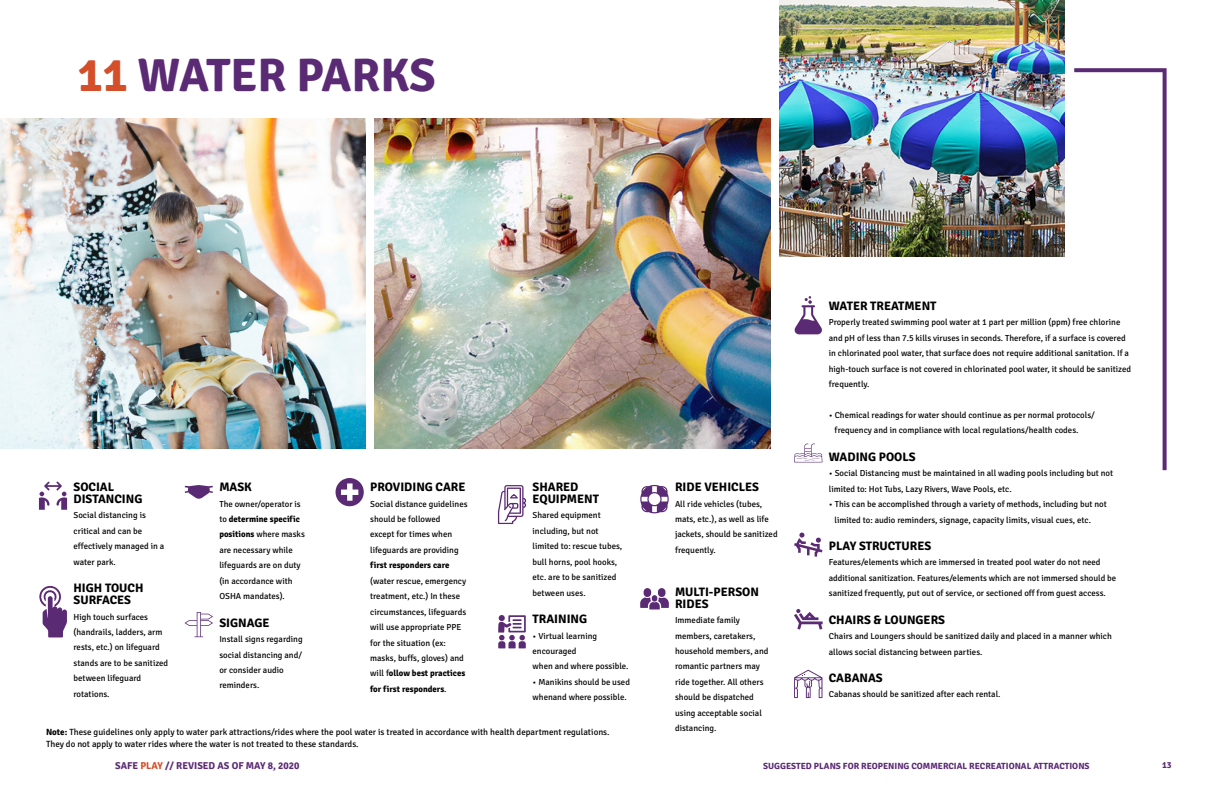
<style>
.page{position:relative;width:1224px;height:792px;background:#fff}
.page>*{position:absolute;margin:0;border:0;box-sizing:border-box;transform-origin:0 0}
.t1{font:700 47px "Signika";color:#5b2a74}
.t2{font:700 12.3px/11.9px "Signika";color:#000}
.t3{font:700 10px "Signika";color:#5b2a74}
.t4{font:9px/11.4px "Signika";color:#000}
.t5{font:700 9px "Signika";color:#5b2a74}
.t6{font:8.8px/15.4px "Signika";color:#000}
.t7{font:700 8.8px "Signika";color:#000}
.s1{color:#d34e29}
.s2{font-weight:700}
</style>
<div class="page">
<img style="left:780px;top:0;width:284px;height:256px">
<img style="left:374px;top:119px;width:397px;height:330px">
<img style="left:0;top:119px;width:365px;height:330px">
<svg style="left:1074px;top:68px;width:93px;height:403px"></svg>
<svg style="left:39px;top:482px;width:28px;height:28px"></svg>
<svg style="left:39px;top:586px;width:28px;height:51px"></svg>
<svg style="left:185px;top:485px;width:28px;height:14px"></svg>
<svg style="left:184px;top:612px;width:29px;height:25px"></svg>
<svg style="left:335px;top:478px;width:29px;height:29px"></svg>
<svg style="left:498px;top:485px;width:28px;height:39px"></svg>
<svg style="left:640px;top:485px;width:29px;height:28px"></svg>
<div style="left:644px;top:588px;width:7px;height:9px;background:#5b2a74;border-radius:4px"></div>
<div style="left:658px;top:588px;width:7px;height:9px;background:#5b2a74;border-radius:4px"></div>
<svg style="left:640px;top:595px;width:29px;height:14px"></svg>
<svg style="left:794px;top:296px;width:28px;height:38px"></svg>
<svg style="left:794px;top:443px;width:28px;height:19px"></svg>
<svg style="left:794px;top:533px;width:28px;height:24px"></svg>
<svg style="left:794px;top:609px;width:29px;height:21px"></svg>
<svg style="left:794px;top:670px;width:28px;height:28px"></svg>
<svg style="left:498px;top:615px;width:28px;height:33px"></svg>
<h1 class="t1" style="left:78px;top:47px;width:359px"><span class="s1">11</span> WATER PARKS</h1>
<h2 class="t2" style="left:74px;top:481px;width:70px">SOCIAL<br>DISTANCING</h2>
<p class="t6" style="left:74px;top:508px;width:92px">Social distancing is critical and can be effectively managed in a water park.</p>
<h2 class="t2" style="left:74px;top:582px;width:71px">HIGH TOUCH<br>SURFACES</h2>
<p class="t6" style="left:74px;top:609px;width:96px">High touch surfaces (handrails, ladders, arm rests, etc.) on lifeguard stands are to be sanitized between lifeguard rotations.</p>
<h2 class="t2" style="left:219px;top:481px;width:34px">MASK</h2>
<p class="t6" style="left:219px;top:496px;width:87px">The owner/operator is to <span class="s2">determine specific positions</span> where masks are necessary while lifeguards are on duty (in accordance with<br>OSHA mandates).</p>
<h2 class="t2" style="left:219px;top:617px;width:52px">SIGNAGE</h2>
<p class="t6" style="left:219px;top:632px;width:85px">Install signs regarding social distancing and/ or consider audio reminders.</p>
<h2 class="t2" style="left:370px;top:481px;width:97px">PROVIDING CARE</h2>
<p class="t6" style="left:370px;top:496px;width:99px">Social distance guidelines should be followed<br>except for times when lifeguards are providing</p>
<p class="t7" style="left:370px;top:560px;width:81px">first responders care</p>
<p class="t6" style="left:370px;top:573px;width:98px">(water rescue, emergency treatment, etc.) In these circumstances, lifeguards will use appropriate PPE for the situation (ex: masks, buffs, gloves) and will f<span class="s2">ollow best practices for first responders</span>.</p>
<h2 class="t2" style="left:533px;top:481px;width:68px">SHARED<br>EQUIPMENT</h2>
<p class="t6" style="left:533px;top:508px;width:91px">Shared equipment including, but not limited to: rescue tubes, bull horns, pool hooks, etc. are to be sanitized between uses.</p>
<h2 class="t2" style="left:533px;top:613px;width:56px">TRAINING</h2>
<p class="t6" style="left:533px;top:628px;width:98px">• Virtual learning encouraged<br>when and where possible.</p>
<p class="t6" style="left:533px;top:674px;width:99px">• Manikins should be used whenand where possible.</p>
<p class="t4" style="left:46px;top:727px;width:565px"><span class="s2">Note:</span> These guidelines only apply to water park attractions/rides where the pool water is treated in accordance with health department regulations.<br>They do not apply to water rides where the water is not treated to these standards.</p>
<h2 class="t2" style="left:675px;top:481px;width:86px">RIDE VEHICLES</h2>
<p class="t6" style="left:675px;top:496px;width:104px">All ride vehicles (tubes, mats, etc.), as well as life jackets, should be sanitized frequently.</p>
<h2 class="t2" style="left:675px;top:586px;width:85px">MULTI-PERSON<br>RIDES</h2>
<p class="t6" style="left:675px;top:613px;width:95px">Immediate family members, caretakers, household members, and romantic partners may ride together. All others should be dispatched using acceptable social distancing.</p>
<h2 class="t2" style="left:829px;top:300px;width:109px">WATER TREATMENT</h2>
<p class="t6" style="left:829px;top:315px;width:304px">Properly treated swimming pool water at 1 part per million (ppm) free chlorine and pH of less than 7.5 kills viruses in seconds. Therefore, if a surface is covered in chlorinated pool water, that surface does not require additional sanitation. If a high-touch surface is not covered in chlorinated pool water, it should be sanitized frequently.</p>
<p class="t6" style="left:835px;top:407px;width:262px;text-indent:-6px">• Chemical readings for water should continue as per normal protocols/ frequency and in compliance with local regulations/health codes.</p>
<h2 class="t2" style="left:829px;top:451px;width:88px">WADING POOLS</h2>
<p class="t6" style="left:829px;top:466px;width:286px">• Social Distancing must be maintained in all wading pools including but not limited to: Hot Tubs, Lazy Rivers, Wave Pools, etc.</p>
<p class="t6" style="left:835px;top:497px;width:274px;text-indent:-6px">• This can be accomplished through a variety of methods, including but not limited to: audio reminders, signage, capacity limits, visual cues, etc.</p>
<h2 class="t2" style="left:829px;top:540px;width:104px">PLAY STRUCTURES</h2>
<p class="t6" style="left:829px;top:555px;width:289px">Features/elements which are immersed in treated pool water do not need additional sanitization. Features/elements which are not immersed should be sanitized frequently, put out of service, or sectioned off from guest access.</p>
<h2 class="t2" style="left:829px;top:614px;width:118px">CHAIRS &amp; LOUNGERS</h2>
<p class="t6" style="left:829px;top:629px;width:285px">Chairs and Loungers should be sanitized daily and placed in a manner which allows social distancing between parties.</p>
<h2 class="t2" style="left:829px;top:672px;width:55px">CABANAS</h2>
<p class="t6" style="left:829px;top:687px;width:173px">Cabanas should be sanitized after each rental.</p>
<p class="t3" style="left:115px;top:759px;width:186px">SAFE <span class="s1">PLAY</span> // REVISED AS OF MAY 8, 2020</p>
<p class="t5" style="left:763px;top:760px;width:328px">SUGGESTED PLANS FOR REOPENING COMMERCIAL RECREATIONAL ATTRACTIONS</p>
<p class="t5" style="left:1162px;top:759px;width:11px">13</p>
</div>
